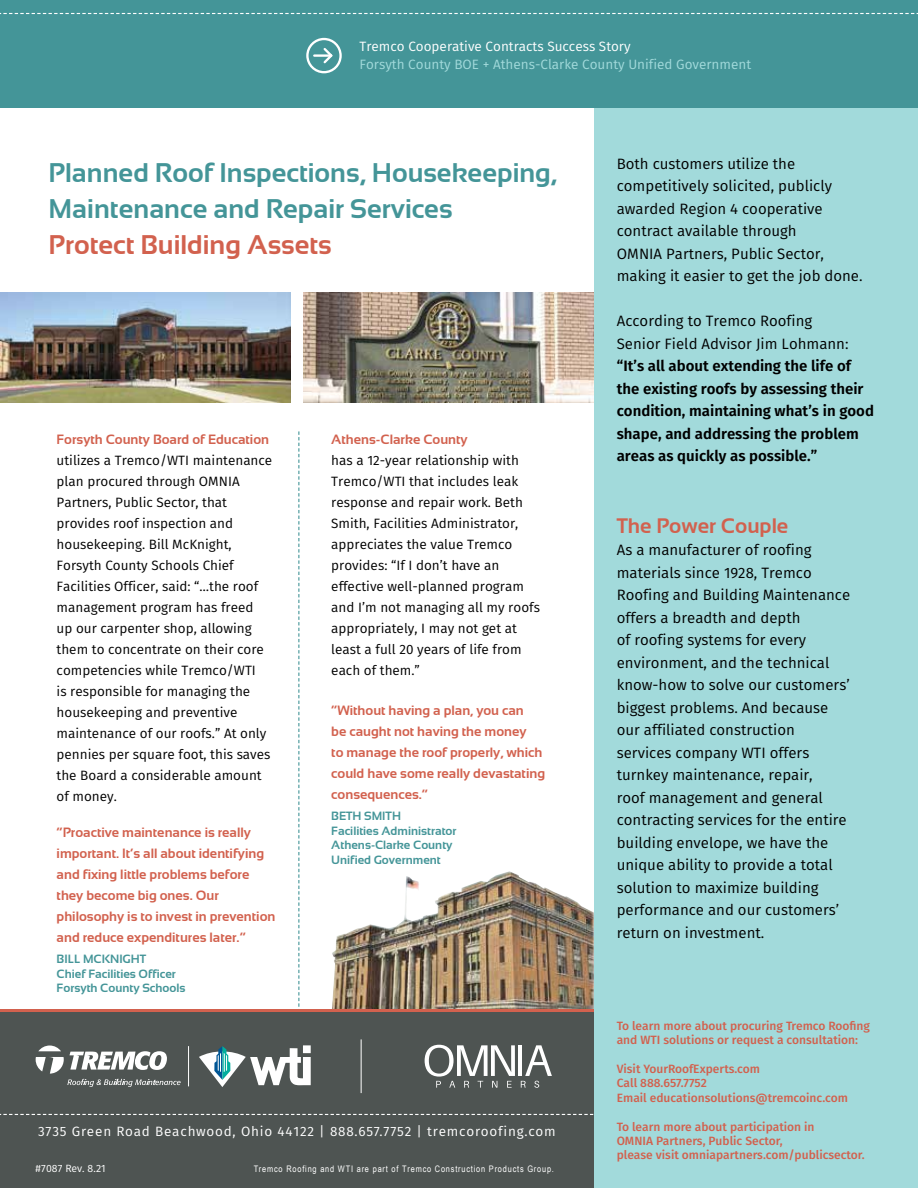
<style>
.page{position:relative;width:918px;height:1188px;background:#fff}
.page>*{position:absolute;margin:0;border:0;box-sizing:border-box;transform-origin:0 0}
.t1{font:700 27px/36px "Sansation";color:#449598}
.t2{font:700 27px "Sansation";color:#d2614e}
.t3{font:700 21px "Sansation";color:#d2614e}
.t4{font:15px/22.5px "Fira Sans";color:#000}
.t5{font:600 15px/22.5px "Fira Sans";color:#000}
.t6{font:13.5px/21px "Fira Sans";color:#000}
.t7{font:700 13.5px/21px "Sansation";color:#d2614e}
.t8{font:13.5px "Fira Sans";letter-spacing:.05em;color:#fff}
.t9{font:13.5px "Fira Sans";color:#a2dadb}
.t10{font:13.5px "Fira Sans";color:#fff}
.t11{font:500 12px/14.4px "Fira Sans";color:#d2614e}
.t12{font:700 12px/14.4px "Sansation";color:#449598}
.t13{font:10.5px "Fira Sans";letter-spacing:.005em;color:#fff}
.t14{font:9px "Arial Narrow";letter-spacing:.09em;color:#fff}
</style>
<div class="page">
<img style="left:332px;top:871px;width:262px;height:138px">
<svg style="left:298px;top:431px;width:1px;height:576px"></svg>
<div style="left:0;top:1009px;width:918px;height:10px;background:#d2614e"></div>
<div style="left:0;top:1012px;width:605px;height:176px;background:#4e5452"></div>
<div style="left:0;top:0;width:918px;height:108px;background:#449598"></div>
<div style="left:594px;top:108px;width:324px;height:1080px;background:#a2dadb"></div>
<svg style="left:0;top:1114px;width:593px;height:1px"></svg>
<svg style="left:0;top:13px;width:918px;height:1px"></svg>
<img style="left:0;top:293px;width:290px;height:110px">
<img style="left:304px;top:293px;width:290px;height:110px">
<div style="left:306px;top:38px;width:36px;height:35px;border:2px solid #fff;border-radius:50%"></div>
<hr style="left:314px;top:54px;width:17px;height:3px;background:#fff">
<svg style="left:321px;top:48px;width:12px;height:16px"></svg>
<hr style="left:361px;top:1039px;width:1px;height:54px;background:#fff">
<hr style="left:518px;top:1045px;width:4px;height:31px;background:#fff">
<svg style="left:425px;top:1045px;width:90px;height:43px"></svg>
<svg style="left:521px;top:1045px;width:31px;height:43px"></svg>
<hr style="left:188px;top:1046px;width:1px;height:40px;background:#fff">
<svg style="left:36px;top:1046px;width:145px;height:41px"></svg>
<svg style="left:199px;top:1045px;width:112px;height:42px"></svg>
<p class="t10" style="left:360px;top:37px;width:273px">Tremco Cooperative Contracts Success Story</p>
<p class="t9" style="left:360px;top:55px;width:393px">Forsyth County BOE + Athens-Clarke County Unified Government</p>
<h1 class="t1" style="left:49px;top:155px;width:510px">Planned Roof Inspections, Housekeeping,<br>Maintenance and Repair Services</h1>
<h1 class="t2" style="left:49px;top:230px;width:285px">Protect Building Assets</h1>
<p class="t7" style="left:57px;top:429px;width:214px">Forsyth County Board of Education</p>
<p class="t6" style="left:57px;top:450px;width:217px">utilizes a Tremco/WTI maintenance plan procured through OMNIA<br>Partners, Public Sector, that provides roof inspection and housekeeping. Bill McKnight,<br>Forsyth County Schools Chief<br>Facilities Officer, said: “…the roof management program has freed up our carpenter shop, allowing them to concentrate on their core competencies while Tremco/WTI<br>is responsible for managing the housekeeping and preventive maintenance of our roofs.” At only pennies per square foot, this saves the Board a considerable amount of money.</p>
<p class="t7" style="left:57px;top:822px;width:220px">“Proactive maintenance is really important. It’s all about identifying and fixing little problems before they become big ones. Our philosophy is to invest in prevention and reduce expenditures later.”</p>
<p class="t12" style="left:57px;top:952px;width:130px">BILL MCKNIGHT<br>Chief Facilities Officer<br>Forsyth County Schools</p>
<p class="t7" style="left:331px;top:429px;width:138px">Athens-Clarke County</p>
<p class="t6" style="left:331px;top:450px;width:210px">has a 12-year relationship with<br>Tremco/WTI that includes leak response and repair work. Beth<br>Smith, Facilities Administrator, appreciates the value Tremco provides: “If I don’t have an effective well-planned program and I’m not managing all my roofs appropriately, I may not get at least a full 20 years of life from each of them.”</p>
<p class="t7" style="left:331px;top:700px;width:215px">“Without having a plan, you can<br>be caught not having the money<br>to manage the roof properly, which could have some really devastating consequences.”</p>
<p class="t12" style="left:331px;top:809px;width:127px">BETH SMITH<br>Facilities Administrator<br>Athens-Clarke County<br>Unified Government</p>
<p class="t8" style="left:38px;top:1122px;width:519px">3735 Green Road Beachwood, Ohio 44122 | 888.657.7752 | tremcoroofing.com</p>
<p class="t13" style="left:36px;top:1161px;width:72px">#7087 Rev. 8.21</p>
<p class="t14" style="left:254px;top:1162px;width:302px">Tremco Roofing and WTI are part of Tremco Construction Products Group.</p>
<p class="t4" style="left:617px;top:152px;width:247px">Both customers utilize the competitively solicited, publicly awarded Region 4 cooperative contract available through<br>OMNIA Partners, Public Sector, making it easier to get the job done.</p>
<p class="t4" style="left:617px;top:310px;width:233px">According to Tremco Roofing<br>Senior Field Advisor Jim Lohmann:</p>
<p class="t5" style="left:617px;top:355px;width:259px">“It’s all about extending the life of the existing roofs by assessing their condition, maintaining what’s in good shape, and addressing the problem areas as quickly as possible.”</p>
<h2 class="t3" style="left:617px;top:514px;width:173px">The Power Couple</h2>
<p class="t4" style="left:617px;top:539px;width:235px">As a manufacturer of roofing materials since 1928, Tremco<br>Roofing and Building Maintenance offers a breadth and depth<br>of roofing systems for every environment, and the technical know-how to solve our customers’ biggest problems. And because our affiliated construction services company WTI offers turnkey maintenance, repair,<br>roof management and general contracting services for the entire building envelope, we have the unique ability to provide a total solution to maximize building performance and our customers’ return on investment.</p>
<p class="t11" style="left:617px;top:1018px;width:255px">To learn more about procuring Tremco Roofing and WTI solutions or request a consultation:</p>
<p class="t11" style="left:617px;top:1062px;width:233px">Visit YourRoofExperts.com<br>Call 888.657.7752<br>Email educationsolutions@tremcoinc.com</p>
<p class="t11" style="left:617px;top:1119px;width:249px">To learn more about participation in<br>OMNIA Partners, Public Sector,<br>please visit omniapartners.com/publicsector.</p>
</div>
